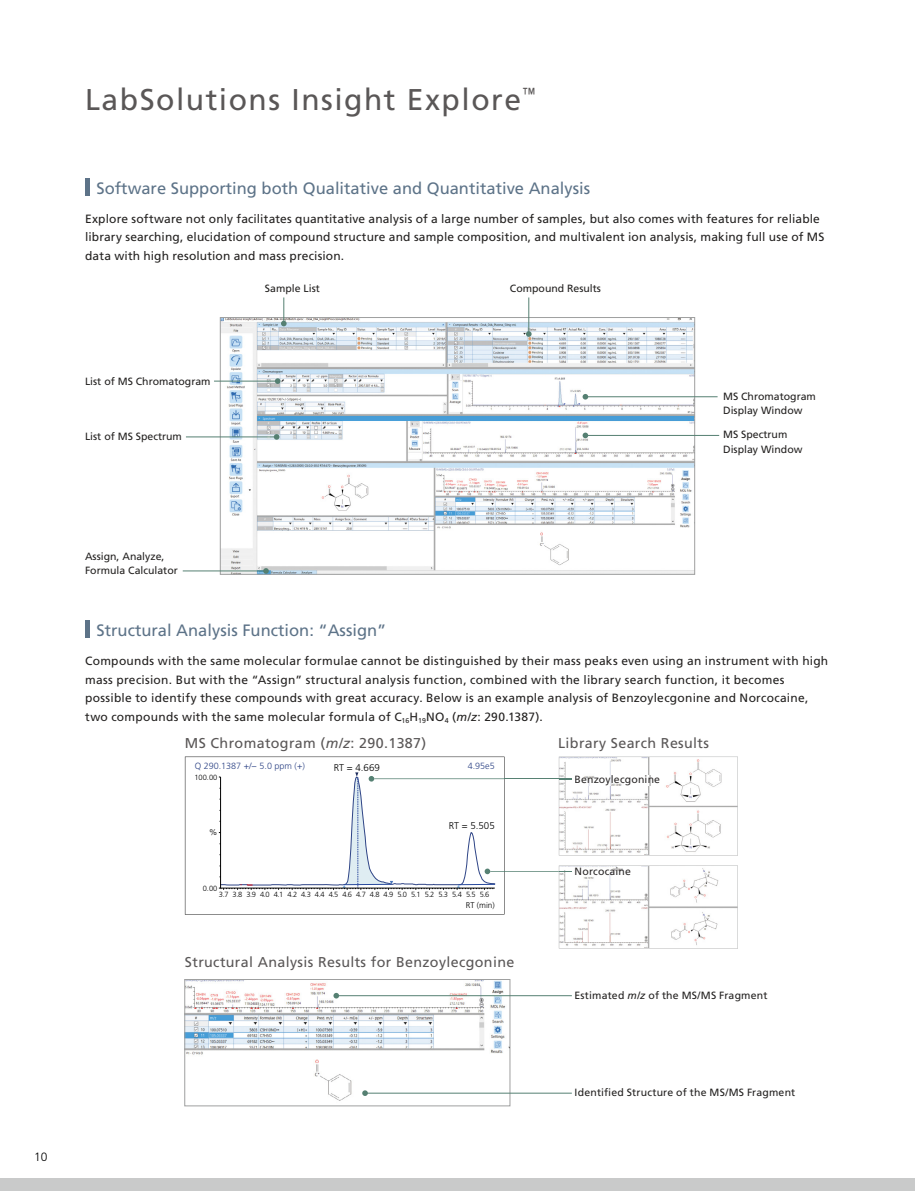
<style>
.page{position:relative;width:915px;height:1191px;background:#fff}
.page>*{position:absolute;margin:0;border:0;box-sizing:border-box;transform-origin:0 0}
.t1{font:30px "Frutiger LT Std";letter-spacing:.05em;color:#5a5757}
.t2{font:16.5px "Frutiger LT Std";color:#5d7388}
.t3{font:14.25px "Frutiger LT Std";letter-spacing:.025em;color:#5a5757}
.t4{font:12px/18.8px "Frutiger LT Std";letter-spacing:.02em;color:#232120}
.t5{font:300 12px "Frutiger LT Std";color:#000}
.t6{font:10.5px/14.2px "Frutiger LT Std";color:#232120}
.t7{font:10.5px "Frutiger LT Std";letter-spacing:.015em;color:#2b2828}
.t8{font:300 9.75px "Frutiger LT Std";color:#000}
.t9{font:300 9px "Frutiger LT Std";color:#2e4486}
.t10{font:300 8.25px "Frutiger LT Std";color:#000}
.t11{font:300 7.5px "Frutiger LT Std";color:#000}
.s1{font-style:italic}
</style>
<div class="page">
<img style="left:186px;top:981px;width:322px;height:120px">
<img style="left:222px;top:319px;width:470px;height:253px">
<div style="left:220px;top:317px;width:474px;height:257px;border:1px solid #9fa0a0"></div>
<div style="left:184px;top:979px;width:326px;height:127px;border:1px solid #9fa0a0"></div>
<svg style="left:185px;top:756px;width:319px;height:158px"></svg>
<hr style="left:85px;top:179px;width:4px;height:17px;background:#5d7388">
<svg style="left:281px;top:297px;width:5px;height:29px"></svg>
<hr style="left:528px;top:297px;width:1px;height:37px;background:#558072">
<svg style="left:526px;top:331px;width:5px;height:6px"></svg>
<hr style="left:214px;top:381px;width:64px;height:1px;background:#558072">
<svg style="left:275px;top:378px;width:5px;height:6px"></svg>
<hr style="left:186px;top:436px;width:91px;height:1px;background:#558072">
<svg style="left:274px;top:434px;width:5px;height:6px"></svg>
<hr style="left:183px;top:570px;width:83px;height:1px;background:#558072">
<svg style="left:263px;top:568px;width:6px;height:6px"></svg>
<hr style="left:585px;top:435px;width:134px;height:1px;background:#558072">
<svg style="left:582px;top:432px;width:6px;height:6px"></svg>
<hr style="left:585px;top:396px;width:132px;height:1px;background:#558072">
<svg style="left:582px;top:394px;width:6px;height:5px"></svg>
<hr style="left:85px;top:621px;width:4px;height:17px;background:#5d7388">
<hr style="left:504px;top:778px;width:54px;height:1px;background:#578173">
<svg style="left:558px;top:756px;width:179px;height:99px"></svg>
<hr style="left:336px;top:995px;width:235px;height:1px;background:#558072">
<svg style="left:333px;top:993px;width:6px;height:5px"></svg>
<hr style="left:365px;top:1092px;width:206px;height:1px;background:#558072">
<svg style="left:362px;top:1090px;width:6px;height:6px"></svg>
<hr style="left:504px;top:871px;width:54px;height:1px;background:#578173">
<svg style="left:558px;top:865px;width:179px;height:83px"></svg>
<svg style="left:219px;top:772px;width:286px;height:117px"></svg>
<div style="left:1px;top:1178px;width:913px;height:12px;background:#c9caca"></div>
<h1 class="t1" style="left:85px;top:82px;width:451px">LabSolutions Insight Explore<sup>™</sup></h1>
<h2 class="t2" style="left:96px;top:178px;width:495px">Software Supporting both Qualitative and Quantitative Analysis</h2>
<p class="t4" style="left:85px;top:209px;width:740px">Explore software not only facilitates quantitative analysis of a large number of samples, but also comes with features for reliable library searching, elucidation of compound structure and sample composition, and multivalent ion analysis, making full use of MS data with high resolution and mass precision.</p>
<p class="t6" style="left:265px;top:281px;width:56px">Sample List</p>
<p class="t6" style="left:510px;top:281px;width:93px">Compound Results</p>
<p class="t6" style="left:85px;top:374px;width:127px">List of MS Chromatogram</p>
<p class="t6" style="left:85px;top:429px;width:98px">List of MS Spectrum</p>
<p class="t6" style="left:722px;top:389px;width:94px">MS Chromatogram<br>Display Window</p>
<p class="t6" style="left:722px;top:428px;width:81px">MS Spectrum<br>Display Window</p>
<p class="t5" style="left:34px;top:1150px;width:15px">10</p>
<p class="t6" style="left:85px;top:549px;width:94px">Assign, Analyze,<br>Formula Calculator</p>
<h2 class="t2" style="left:96px;top:620px;width:291px">Structural Analysis Function: “Assign”</h2>
<p class="t4" style="left:85px;top:651px;width:744px">Compounds with the same molecular formulae cannot be distinguished by their mass peaks even using an instrument with high mass precision. But with the “Assign” structural analysis function, combined with the library search function, it becomes possible to identify these compounds with great accuracy. Below is an example analysis of Benzoylecgonine and Norcocaine, two compounds with the same molecular formula of C<sub>16</sub>H<sub>19</sub>NO<sub>4</sub> (<span class="s1">m/z</span>: 290.1387).</p>
<p class="t3" style="left:185px;top:734px;width:243px">MS Chromatogram (<span class="s1">m/z</span>: 290.1387)</p>
<p class="t3" style="left:558px;top:734px;width:152px">Library Search Results</p>
<p class="t9" style="left:195px;top:761px;width:112px">Q 290.1387 +/− 5.0 ppm (+)</p>
<p class="t8" style="left:334px;top:762px;width:48px">RT = 4.669</p>
<p class="t9" style="left:467px;top:761px;width:29px">4.95e5</p>
<p class="t11" style="left:194px;top:773px;width:24px">100.00</p>
<p class="t10" style="left:209px;top:827px;width:10px">%</p>
<p class="t8" style="left:448px;top:820px;width:48px">RT = 5.505</p>
<p class="t11" style="left:203px;top:883px;width:16px">0.00</p>
<p class="t11" style="left:219px;top:890px;width:272px">3.7 3.8 3.9 4.0 4.1 4.2 4.3 4.4 4.5 4.6 4.7 4.8 4.9 5.0 5.1 5.2 5.3 5.4 5.5 5.6</p>
<p class="t10" style="left:465px;top:900px;width:30px">RT (min)</p>
<p class="t3" style="left:185px;top:953px;width:331px">Structural Analysis Results for Benzoylecgonine</p>
<p class="t7" style="left:574px;top:773px;width:87px">Benzoylecgonine</p>
<p class="t7" style="left:574px;top:865px;width:58px">Norcocaine</p>
<p class="t6" style="left:574px;top:988px;width:194px">Estimated <span class="s1">m/z</span> of the MS/MS Fragment</p>
<p class="t6" style="left:574px;top:1085px;width:222px">Identified Structure of the MS/MS Fragment</p>
</div>
